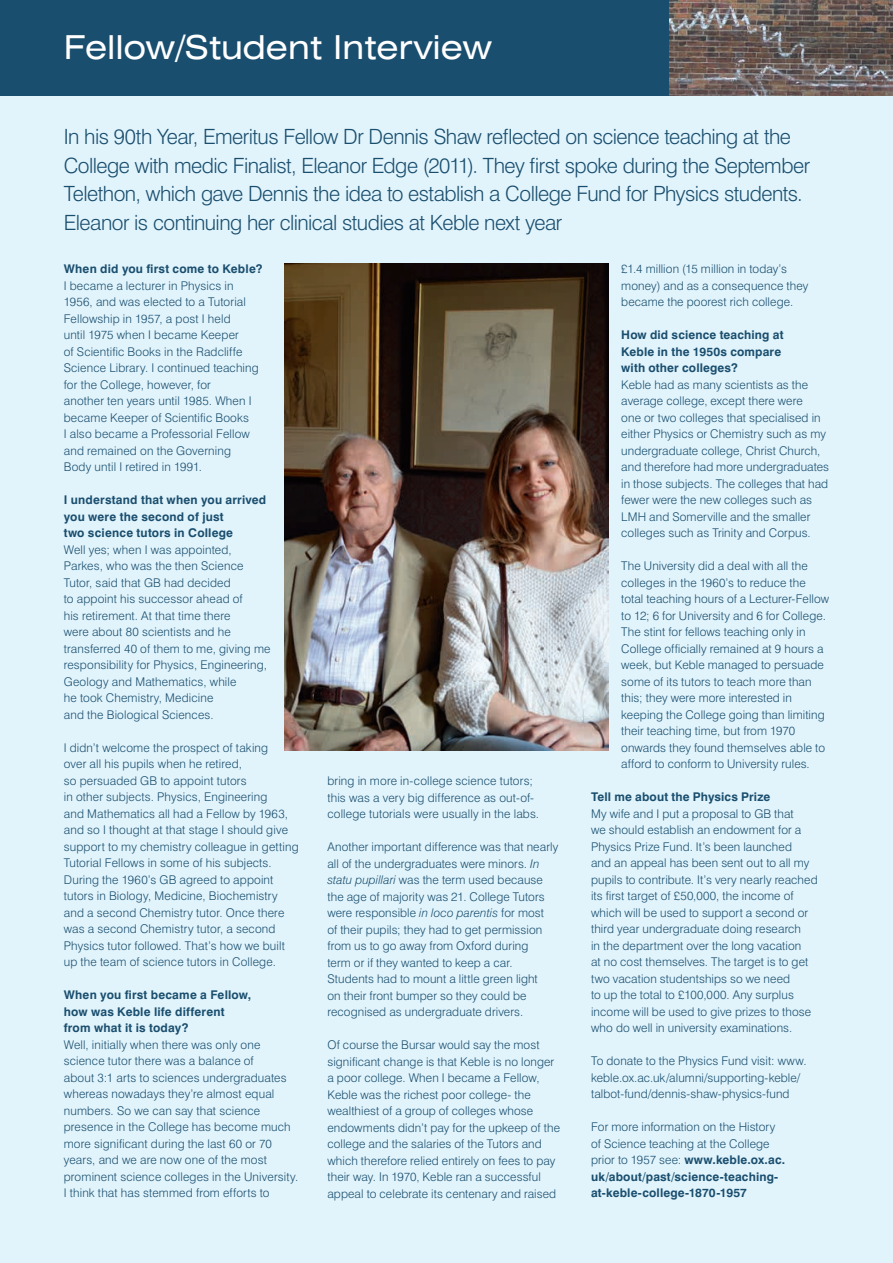
<style>
.page{position:relative;width:893px;height:1263px;background:#fff}
.page>*{position:absolute;margin:0;border:0;box-sizing:border-box;transform-origin:0 0}
.t1{font:expanded 33px "Swiss 721 BT";color:#fff}
.t2{font:300 21px/28.5px "Swiss 721 BT";letter-spacing:-.025em;color:#1a4e6e}
.t3{font:300 12px/16.5px "Swiss 721 BT";letter-spacing:.01em;color:#1a4e6e}
.s1{font-weight:700}
.s2{font-style:italic}
</style>
<div class="page">
<div style="left:0;top:96px;width:893px;height:1167px;background:#e1f4fc"></div>
<div style="left:0;top:0;width:893px;height:96px;background:#1a4e6e"></div>
<img style="left:670px;top:0;width:223px;height:96px">
<img style="left:284px;top:264px;width:324px;height:487px">
<p class="t1" style="left:64px;top:28px;width:430px">Fellow/Student Interview</p>
<p class="t2" style="left:64px;top:123px;width:748px">In his 90th Year, Emeritus Fellow Dr Dennis Shaw reflected on science teaching at the College with medic Finalist, Eleanor Edge (2011). They first spoke during the September Telethon, which gave Dennis the idea to establish a College Fund for Physics students.<br>Eleanor is continuing her clinical studies at Keble next year</p>
<p class="t3" style="left:64px;top:261px;width:200px"><span class="s1">When did you first come to Keble?<br></span>I became a lecturer in Physics in<br>1956, and was elected to a Tutorial<br>Fellowship in 1957, a post I held<br>until 1975 when I became Keeper<br>of Scientific Books in the Radcliffe<br>Science Library. I continued teaching for the College, however, for<br>another ten years until 1985. When I became Keeper of Scientific Books<br>I also became a Professorial Fellow and remained on the Governing<br>Body until I retired in 1991.</p>
<p class="t3" style="left:64px;top:492px;width:208px"><span class="s1">I understand that when you arrived you were the second of just<br>two science tutors in College<br></span>Well yes; when I was appointed,<br>Parkes, who was the then Science<br>Tutor, said that GB had decided<br>to appoint his successor ahead of<br>his retirement. At that time there<br>were about 80 scientists and he transferred 40 of them to me, giving me responsibility for Physics, Engineering,<br>Geology and Mathematics, while<br>he took Chemistry, Medicine<br>and the Biological Sciences.</p>
<p class="t3" style="left:64px;top:739px;width:236px">I didn’t welcome the prospect of taking<br>over all his pupils when he retired,<br>so persuaded GB to appoint tutors<br>in other subjects. Physics, Engineering<br>and Mathematics all had a Fellow by 1963, and so I thought at that stage I should give support to my chemistry colleague in getting Tutorial Fellows in some of his subjects.<br>During the 1960’s GB agreed to appoint tutors in Biology, Medicine, Biochemistry and a second Chemistry tutor. Once there was a second Chemistry tutor, a second Physics tutor followed. That’s how we built up the team of science tutors in College.</p>
<p class="t3" style="left:64px;top:987px;width:236px"><span class="s1">When you first became a Fellow,<br>how was Keble life different<br>from what it is today?<br></span>Well, initially when there was only one science tutor there was a balance of<br>about 3:1 arts to sciences undergraduates whereas nowadays they’re almost equal numbers. So we can say that science presence in the College has become much more significant during the last 60 or 70 years, and we are now one of the most prominent science colleges in the University.<br>I think that has stemmed from efforts to</p>
<p class="t3" style="left:327px;top:773px;width:213px">bring in more in-college science tutors; this was a very big difference as out-of&shy;college tutorials were usually in the labs.</p>
<p class="t3" style="left:327px;top:839px;width:232px">Another important difference was that nearly all of the undergraduates were minors. <span class="s2">In statu pupillari</span> was the term used because the age of majority was 21. College Tutors were responsible <span class="s2">in loco parentis</span> for most<br>of their pupils; they had to get permission from us to go away from Oxford during<br>term or if they wanted to keep a car.<br>Students had to mount a little green light<br>on their front bumper so they could be recognised as undergraduate drivers.</p>
<p class="t3" style="left:327px;top:1037px;width:234px">Of course the Bursar would say the most significant change is that Keble is no longer a poor college. When I became a Fellow, Keble was the richest poor college- the wealthiest of a group of colleges whose endowments didn’t pay for the upkeep of the college and the salaries of the Tutors and which therefore relied entirely on fees to pay their way. In 1970, Keble ran a successful appeal to celebrate its centenary and raised</p>
<p class="t3" style="left:621px;top:261px;width:189px">£1.4 million (15 million in today’s money) and as a consequence they became the poorest rich college.</p>
<p class="t3" style="left:621px;top:327px;width:209px"><span class="s1">How did science teaching at<br>Keble in the 1950s compare<br>with other colleges?<br></span>Keble had as many scientists as the average college, except there were<br>one or two colleges that specialised in either Physics or Chemistry such as my undergraduate college, Christ Church, and therefore had more undergraduates in those subjects. The colleges that had fewer were the new colleges such as LMH and Somerville and the smaller colleges such as Trinity and Corpus.</p>
<p class="t3" style="left:621px;top:558px;width:209px">The University did a deal with all the colleges in the 1960’s to reduce the total teaching hours of a Lecturer-Fellow to 12; 6 for University and 6 for College.<br>The stint for fellows teaching only in College officially remained at 9 hours a week, but Keble managed to persuade some of its tutors to teach more than this; they were more interested in keeping the College going than limiting their teaching time, but from 1970 onwards they found themselves able to afford to conform to University rules.</p>
<p class="t3" style="left:591px;top:789px;width:228px"><span class="s1">Tell me about the Physics Prize<br></span>My wife and I put a proposal to GB that<br>we should establish an endowment for a Physics Prize Fund. It’s been launched<br>and an appeal has been sent out to all my pupils to contribute. It’s very nearly reached its first target of £50,000, the income of which will be used to support a second or third year undergraduate doing research<br>in the department over the long vacation<br>at no cost themselves. The target is to get two vacation studentships so we need<br>to up the total to £100,000. Any surplus income will be used to give prizes to those who do well in university examinations.</p>
<p class="t3" style="left:591px;top:1053px;width:217px">To donate to the Physics Fund visit: www. keble.ox.ac.uk/alumni/supporting-keble/ talbot-fund/dennis-shaw-physics-fund</p>
<p class="t3" style="left:591px;top:1119px;width:196px">For more information on the History of Science teaching at the College prior to 1957 see: <span class="s1">www.keble.ox.ac. uk/about/past/science-teaching&shy;at-keble-college-1870-1957</span></p>
</div>
